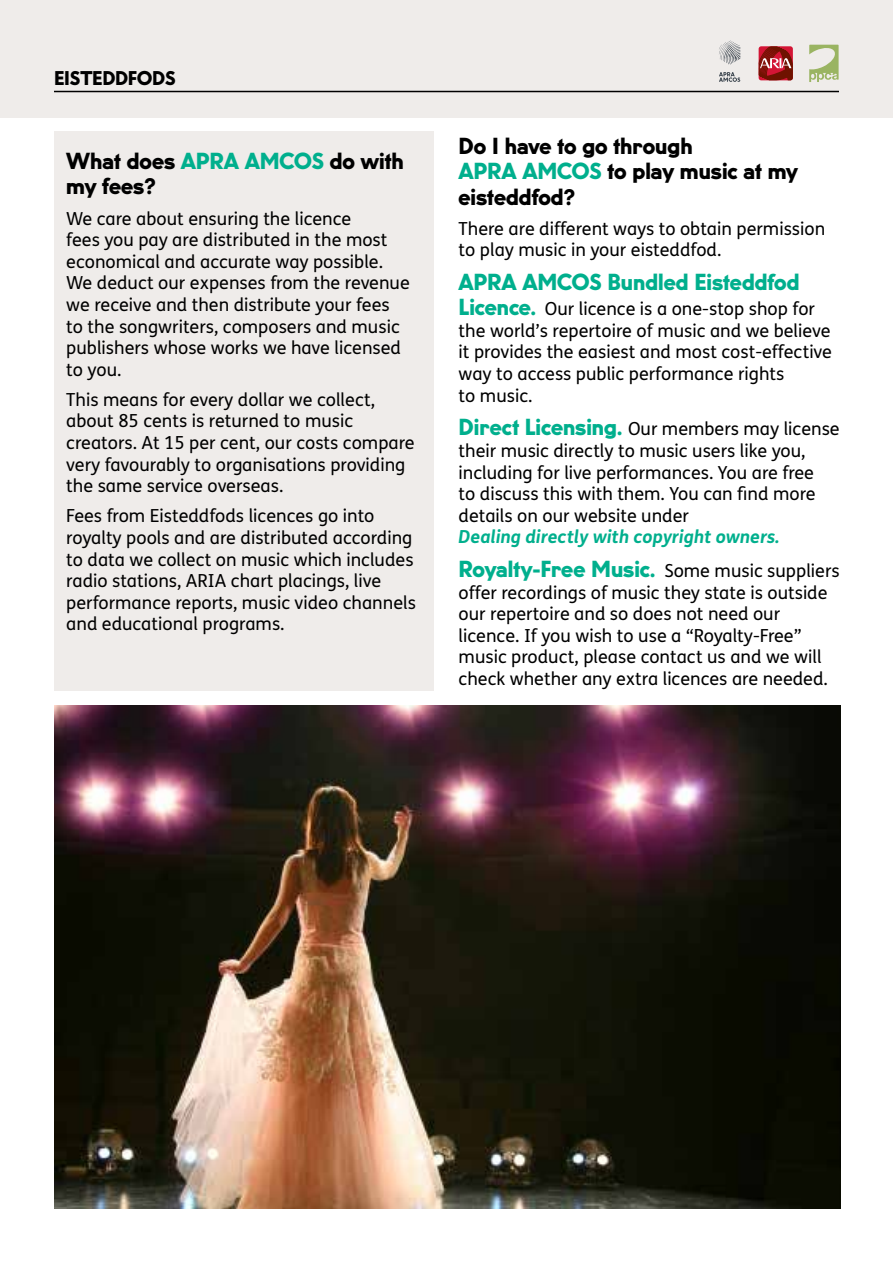
<style>
.page{position:relative;width:893px;height:1263px;background:#fff}
.page>*{position:absolute;margin:0;border:0;box-sizing:border-box;transform-origin:0 0}
.t1{font:900 21px/25.2px "U8";color:#000}
.t2{font:900 21px "U8";color:#00af8d}
.t3{font:18px/21.6px "FS Me";color:#000}
.t4{font:italic 700 18px "FS Me";color:#00af8d}
.t5{font:900 18px "U8";letter-spacing:-.015em;color:#000}
.s1{color:#00af8d}
.s2{font-family:"U8";font-weight:900;font-size:21px;color:#00af8d}
.s3{font-family:"FS Me";font-weight:400;font-size:18px;color:#000}
</style>
<div class="page">
<div style="left:0;top:0;width:893px;height:118px;background:#efecea"></div>
<hr style="left:54px;top:91px;width:785px;height:1px;background:#000">
<svg style="left:719px;top:72px;width:21px;height:10px"></svg>
<svg style="left:719px;top:41px;width:21px;height:23px"></svg>
<svg style="left:759px;top:46px;width:34px;height:34px"></svg>
<svg style="left:809px;top:45px;width:30px;height:37px"></svg>
<div style="left:54px;top:131px;width:380px;height:560px;background:#efecea"></div>
<img style="left:54px;top:706px;width:786px;height:503px">
<p class="t5" style="left:54px;top:63px;width:123px">EISTEDDFODS</p>
<p class="t1" style="left:66px;top:147px;width:339px">What does <span class="s1">APRA AMCOS</span> do with my fees?</p>
<p class="t3" style="left:66px;top:207px;width:345px">We care about ensuring the licence<br>fees you pay are distributed in the most economical and accurate way possible.<br>We deduct our expenses from the revenue we receive and then distribute your fees to the songwriters, composers and music publishers whose works we have licensed to you.</p>
<p class="t3" style="left:66px;top:388px;width:350px">This means for every dollar we collect, about 85 cents is returned to music creators. At 15 per cent, our costs compare very favourably to organisations providing the same service overseas.</p>
<p class="t3" style="left:66px;top:505px;width:351px">Fees from Eisteddfods licences go into royalty pools and are distributed according to data we collect on music which includes radio stations, ARIA chart placings, live performance reports, music video channels and educational programs.</p>
<p class="t1" style="left:459px;top:132px;width:341px">Do I have to go through<br><span class="s1">APRA AMCOS</span> to play music at my eisteddfod?</p>
<p class="t3" style="left:459px;top:217px;width:368px">There are different ways to obtain permission to play music in your eisteddfod.</p>
<p class="t2" style="left:459px;top:265px;width:342px">APRA AMCOS Bundled Eisteddfod</p>
<p class="t3" style="left:459px;top:298px;width:375px"><span class="s2">Licence.</span> Our licence is a one-stop shop for the world’s repertoire of music and we believe it provides the easiest and most cost-effective way to access public performance rights<br>to music.</p>
<p class="t3" style="left:459px;top:418px;width:383px"><span class="s2">Direct Licensing.</span> Our members may license their music directly to music users like you, including for live performances. You are free<br>to discuss this with them. You can find more details on our website under</p>
<p class="t4" style="left:459px;top:523px;width:322px">Dealing directly with copyright owners.</p>
<p class="t2" style="left:459px;top:552px;width:383px">Royalty-Free Music. <span class="s3">Some music suppliers</span></p>
<p class="t3" style="left:459px;top:581px;width:371px">offer recordings of music they state is outside our repertoire and so does not need our licence. If you wish to use a “Royalty-Free” music product, please contact us and we will check whether any extra licences are needed.</p>
</div>
